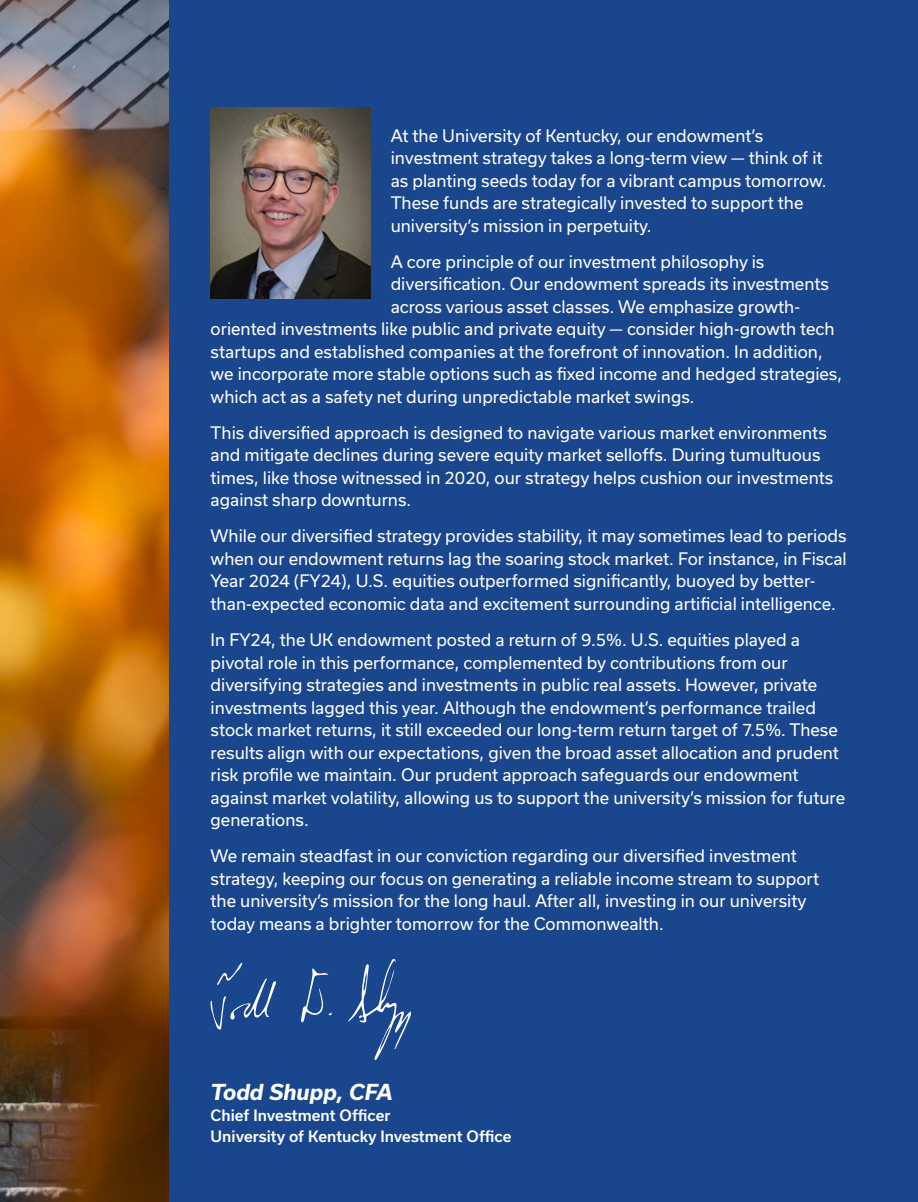
<style>
.page{position:relative;width:918px;height:1202px;background:#fff}
.page>*{position:absolute;margin:0;border:0;box-sizing:border-box;transform-origin:0 0}
.t1{font:italic 700 21px "Usual";color:#fff}
.t2{font:16.5px/22.5px "Usual";color:#fff}
.t3{font:500 15px/21px "Usual";color:#fff}
</style>
<div class="page">
<div style="left:168px;top:0;width:750px;height:1202px;background:#19468d"></div>
<img style="left:211px;top:107px;width:159px;height:191px">
<svg style="left:211px;top:962px;width:65px;height:67px"></svg>
<svg style="left:348px;top:959px;width:63px;height:101px"></svg>
<svg style="left:301px;top:968px;width:31px;height:54px"></svg>
<img style="left:0;top:0;width:168px;height:1202px">
<p class="t2" style="left:391px;top:124px;width:438px">At the University of Kentucky, our endowment’s investment strategy takes a long-term view — think of it as planting seeds today for a vibrant campus tomorrow.<br>These funds are strategically invested to support the university’s mission in perpetuity.</p>
<p class="t2" style="left:391px;top:250px;width:375px">A core principle of our investment philosophy is</p>
<p class="t2" style="left:391px;top:273px;width:440px">diversification. Our endowment spreads its investments</p>
<p class="t2" style="left:391px;top:295px;width:411px">across various asset classes. We emphasize growth-</p>
<p class="t2" style="left:211px;top:318px;width:626px">oriented investments like public and private equity — consider high-growth tech</p>
<p class="t2" style="left:211px;top:340px;width:614px">startups and established companies at the forefront of innovation. In addition,</p>
<p class="t2" style="left:211px;top:363px;width:633px">we incorporate more stable options such as fixed income and hedged strategies,</p>
<p class="t2" style="left:211px;top:385px;width:486px">which act as a safety net during unpredictable market swings.</p>
<p class="t2" style="left:211px;top:421px;width:624px">This diversified approach is designed to navigate various market environments and mitigate declines during severe equity market selloffs. During tumultuous times, like those witnessed in 2020, our strategy helps cushion our investments against sharp downturns.</p>
<p class="t2" style="left:211px;top:525px;width:638px">While our diversified strategy provides stability, it may sometimes lead to periods when our endowment returns lag the soaring stock market. For instance, in Fiscal Year 2024 (FY24), U.S. equities outperformed significantly, buoyed by better&shy;than-expected economic data and excitement surrounding artificial intelligence.</p>
<p class="t2" style="left:211px;top:628px;width:636px">In FY24, the UK endowment posted a return of 9.5%. U.S. equities played a pivotal role in this performance, complemented by contributions from our diversifying strategies and investments in public real assets. However, private investments lagged this year. Although the endowment’s performance trailed stock market returns, it still exceeded our long-term return target of 7.5%. These results align with our expectations, given the broad asset allocation and prudent risk profile we maintain. Our prudent approach safeguards our endowment against market volatility, allowing us to support the university’s mission for future generations.</p>
<p class="t2" style="left:211px;top:844px;width:610px">We remain steadfast in our conviction regarding our diversified investment strategy, keeping our focus on generating a reliable income stream to support the university’s mission for the long haul. After all, investing in our university today means a brighter tomorrow for the Commonwealth.</p>
<p class="t1" style="left:211px;top:1079px;width:184px">Todd Shupp, CFA</p>
<p class="t3" style="left:211px;top:1105px;width:302px">Chief Investment Officer<br>University of Kentucky Investment Office</p>
</div>
